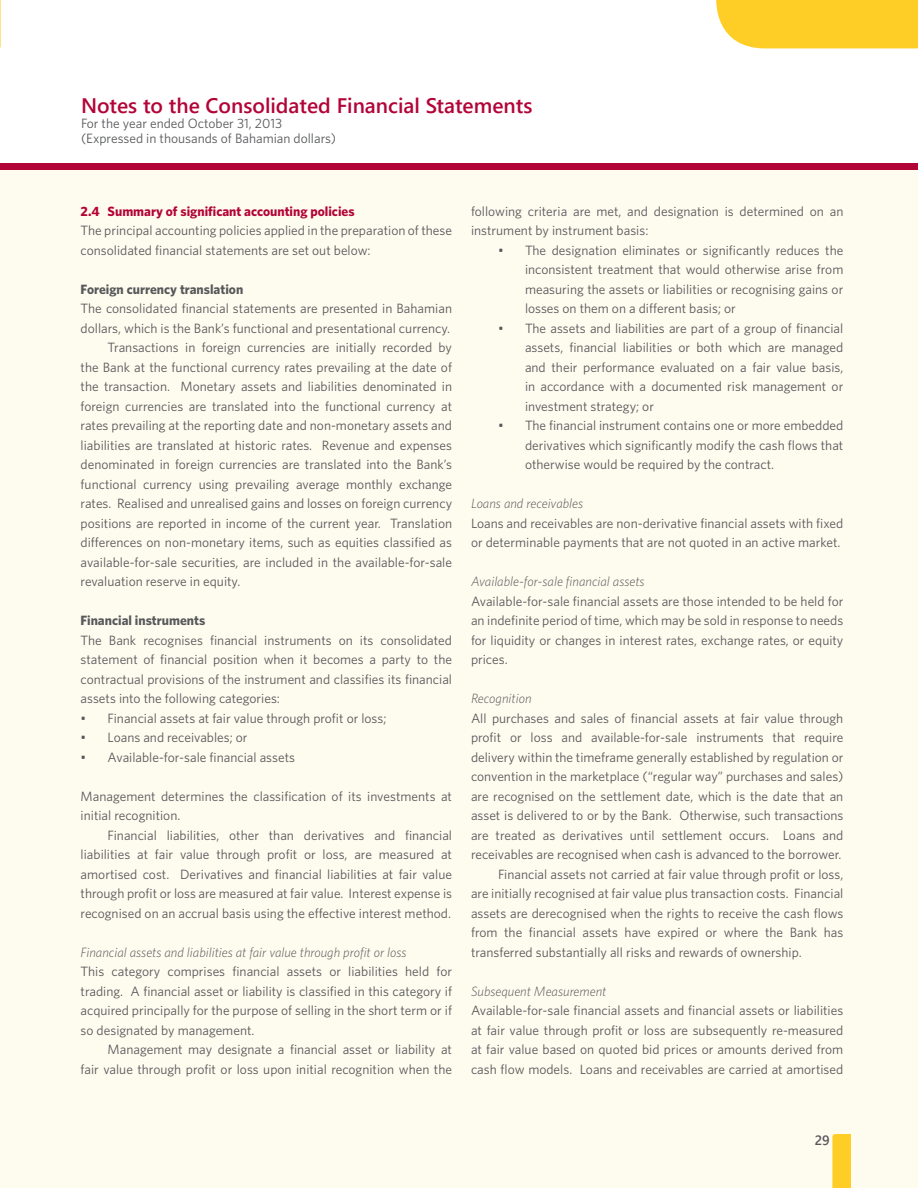
<style>
.page{position:relative;width:918px;height:1188px;background:#fff}
.page>*{position:absolute;margin:0;border:0;box-sizing:border-box;transform-origin:0 0}
.t1{font:21px "Webly Sleek UI Semibold";color:#b30437}
.t2{font:13.5px/19.5px "Whitney";color:#57585a;text-align:justify}
.t3{font:italic 300 13.5px "Whitney";color:#57585a}
.t4{font:700 13.5px "Whitney";color:#57585a}
.t5{font:700 13.5px "Whitney";color:#b30437}
.t6{font:13.5px "Webly Sleek UI Semibold";color:#57585a}
</style>
<div class="page">
<div style="left:0;top:163px;width:918px;height:27px;background:#b30437"></div>
<div style="left:0;top:170px;width:918px;height:1018px;background:#fefbef"></div>
<svg style="left:832px;top:1134px;width:19px;height:54px"></svg>
<div style="left:716px;top:0;width:202px;height:48px;background:#fecd26"></div>
<svg style="left:0;top:0;width:1px;height:47px"></svg>
<h1 class="t1" style="left:81px;top:90px;width:453px">Notes to the Consolidated Financial Statements</h1>
<p class="t2" style="left:81px;top:116px;width:257px;line-height:15px">For the year ended October 31, 2013 (Expressed in thousands of Bahamian dollars)</p>
<p class="t5" style="left:81px;top:202px;width:276px">2.4 Summary of significant accounting policies</p>
<p class="t2" style="left:81px;top:221px;width:373px">The principal accounting policies applied in the preparation of these consolidated financial statements are set out below:</p>
<p class="t4" style="left:81px;top:280px;width:164px">Foreign currency translation</p>
<p class="t2" style="left:81px;top:299px;width:373px">The consolidated financial statements are presented in Bahamian dollars, which is the Bank’s functional and presentational currency.</p>
<p class="t2" style="left:81px;top:338px;width:373px;text-indent:27px">Transactions in foreign currencies are initially recorded by the Bank at the functional currency rates prevailing at the date of the transaction. Monetary assets and liabilities denominated in foreign currencies are translated into the functional currency at rates prevailing at the reporting date and non-monetary assets and liabilities are translated at historic rates. Revenue and expenses denominated in foreign currencies are translated into the Bank’s functional currency using prevailing average monthly exchange rates. Realised and unrealised gains and losses on foreign currency positions are reported in income of the current year. Translation differences on non-monetary items, such as equities classified as available-for-sale securities, are included in the available-for-sale revaluation reserve in equity.</p>
<p class="t4" style="left:81px;top:612px;width:126px">Financial instruments</p>
<p class="t2" style="left:81px;top:630px;width:373px">The Bank recognises financial instruments on its consolidated statement of financial position when it becomes a party to the contractual provisions of the instrument and classifies its financial assets into the following categories:</p>
<p class="t2" style="left:81px;top:708px;width:307px">• Financial assets at fair value through profit or loss;</p>
<p class="t2" style="left:81px;top:728px;width:168px">• Loans and receivables; or</p>
<p class="t2" style="left:81px;top:747px;width:216px">• Available-for-sale financial assets</p>
<p class="t2" style="left:81px;top:786px;width:373px">Management determines the classification of its investments at initial recognition.</p>
<p class="t2" style="left:81px;top:825px;width:373px;text-indent:27px">Financial liabilities, other than derivatives and financial liabilities at fair value through profit or loss, are measured at amortised cost. Derivatives and financial liabilities at fair value through profit or loss are measured at fair value. Interest expense is recognised on an accrual basis using the effective interest method.</p>
<p class="t3" style="left:81px;top:943px;width:327px">Financial assets and liabilities at fair value through profit or loss</p>
<p class="t2" style="left:81px;top:962px;width:373px">This category comprises financial assets or liabilities held for trading. A financial asset or liability is classified in this category if acquired principally for the purpose of selling in the short term or if so designated by management.</p>
<p class="t2" style="left:81px;top:1040px;width:373px;text-align:right">Management may designate a financial asset or liability at<br>fair value through profit or loss upon initial recognition when the</p>
<p class="t2" style="left:471px;top:201px;width:374px">following criteria are met, and designation is determined on an instrument by instrument basis:</p>
<p class="t2" style="left:525px;top:240px;width:320px;text-indent:-27px">• The designation eliminates or significantly reduces the inconsistent treatment that would otherwise arise from measuring the assets or liabilities or recognising gains or losses on them on a different basis; or</p>
<p class="t2" style="left:525px;top:318px;width:320px;text-indent:-27px">• The assets and liabilities are part of a group of financial assets, financial liabilities or both which are managed and their performance evaluated on a fair value basis, in accordance with a documented risk management or investment strategy; or</p>
<p class="t2" style="left:525px;top:416px;width:320px;text-indent:-27px">• The financial instrument contains one or more embedded derivatives which significantly modify the cash flows that otherwise would be required by the contract.</p>
<p class="t3" style="left:471px;top:495px;width:114px">Loans and receivables</p>
<p class="t2" style="left:471px;top:513px;width:374px">Loans and receivables are non-derivative financial assets with fixed or determinable payments that are not quoted in an active market.</p>
<p class="t3" style="left:471px;top:573px;width:175px">Available-for-sale financial assets</p>
<p class="t2" style="left:471px;top:591px;width:374px">Available-for-sale financial assets are those intended to be held for an indefinite period of time, which may be sold in response to needs for liquidity or changes in interest rates, exchange rates, or equity prices.</p>
<p class="t3" style="left:471px;top:690px;width:62px">Recognition</p>
<p class="t2" style="left:471px;top:708px;width:374px">All purchases and sales of financial assets at fair value through profit or loss and available-for-sale instruments that require delivery within the timeframe generally established by regulation or convention in the marketplace (“regular way” purchases and sales) are recognised on the settlement date, which is the date that an asset is delivered to or by the Bank. Otherwise, such transactions are treated as derivatives until settlement occurs. Loans and receivables are recognised when cash is advanced to the borrower.</p>
<p class="t2" style="left:471px;top:864px;width:374px;text-indent:27px">Financial assets not carried at fair value through profit or loss, are initially recognised at fair value plus transaction costs. Financial assets are derecognised when the rights to receive the cash flows from the financial assets have expired or where the Bank has transferred substantially all risks and rewards of ownership.</p>
<p class="t3" style="left:471px;top:982px;width:137px">Subsequent Measurement</p>
<p class="t2" style="left:471px;top:1001px;width:374px">Available-for-sale financial assets and financial assets or liabilities at fair value through profit or loss are subsequently re-measured at fair value based on quoted bid prices or amounts derived from cash flow models. Loans and receivables are carried at amortised</p>
<p class="t6" style="left:815px;top:1130px;width:17px">29</p>
</div>
